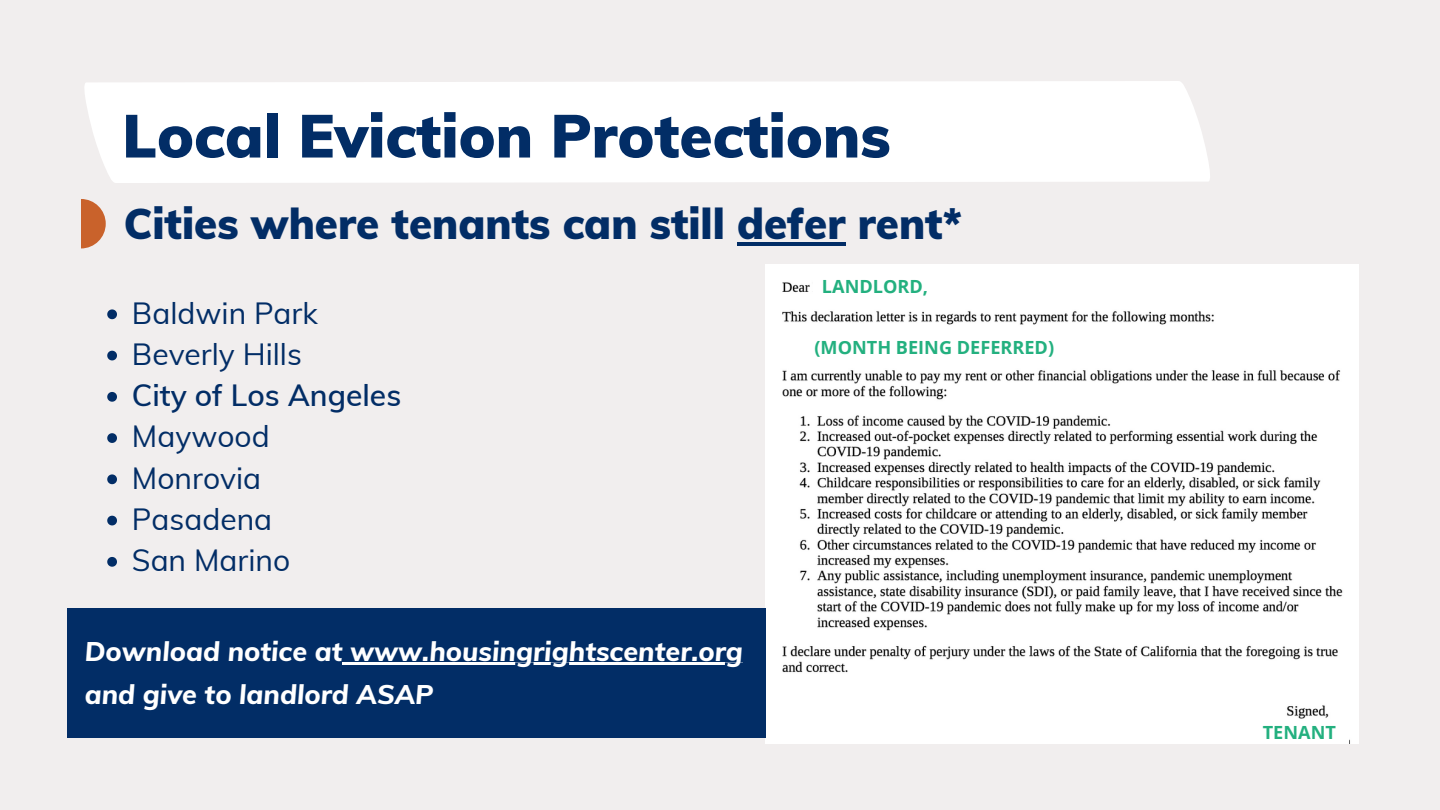
<style>
.page{position:relative;width:1440px;height:810px;background:#f1eeee}
.page>*{position:absolute;margin:0;border:0;box-sizing:border-box;transform-origin:0 0}
.t1{font:900 60px "Muli";color:#022d66}
.t2{font:900 42px "Muli";color:#022d66}
.t3{font:30px "Muli";color:#022d66}
.t4{font:600 30px "Muli";color:#022d66}
.t5{font:italic 800 27px "Muli";color:#fff}
.t6{font:700 18.1px "Open Sans";color:#23b07f}
</style>
<div class="page">
<svg style="left:81px;top:199px;width:25px;height:49px"></svg>
<div style="left:84px;top:81px;width:1126px;height:102px;background:#fff"></div>
<img style="left:766px;top:264px;width:593px;height:479px">
<div style="left:813px;top:270px;width:128px;height:34px;background:#fff"></div>
<div style="left:1263px;top:722px;width:85px;height:22px;background:#fff"></div>
<div style="left:798px;top:331px;width:110px;height:33px;background:#fff"></div>
<div style="left:67px;top:608px;width:699px;height:129px;background:#022d66"></div>
<hr style="left:737px;top:242px;width:109px;height:3px;background:#022d66">
<svg style="left:107px;top:309px;width:10px;height:10px"></svg>
<svg style="left:107px;top:351px;width:10px;height:9px"></svg>
<svg style="left:107px;top:392px;width:10px;height:10px"></svg>
<svg style="left:107px;top:433px;width:10px;height:10px"></svg>
<svg style="left:107px;top:474px;width:10px;height:10px"></svg>
<svg style="left:107px;top:516px;width:10px;height:9px"></svg>
<svg style="left:107px;top:557px;width:10px;height:10px"></svg>
<hr style="left:343px;top:663px;width:400px;height:2px;background:#fff">
<p class="t1" style="left:122px;top:97px;width:770px">Local Eviction Protections</p>
<p class="t2" style="left:124px;top:197px;width:840px">Cities where tenants can still defer rent*</p>
<p class="t3" style="left:132px;top:294px;width:187px">Baldwin Park</p>
<p class="t3" style="left:132px;top:335px;width:171px">Beverly Hills</p>
<p class="t4" style="left:132px;top:376px;width:271px">City of Los Angeles</p>
<p class="t3" style="left:132px;top:417px;width:139px">Maywood</p>
<p class="t3" style="left:132px;top:459px;width:131px">Monrovia</p>
<p class="t3" style="left:132px;top:500px;width:142px">Pasadena</p>
<p class="t3" style="left:132px;top:541px;width:160px">San Marino</p>
<p class="t5" style="left:85px;top:634px;width:660px">Download notice at www.housingrightscenter.org</p>
<p class="t5" style="left:85px;top:677px;width:350px">and give to landlord ASAP</p>
<p class="t6" style="left:822px;top:274px;width:108px">LANDLORD,</p>
<p class="t6" style="left:814px;top:334px;width:241px">(MONTH BEING DEFERRED)</p>
<p class="t6" style="left:1263px;top:720px;width:75px">TENANT</p>
</div>
